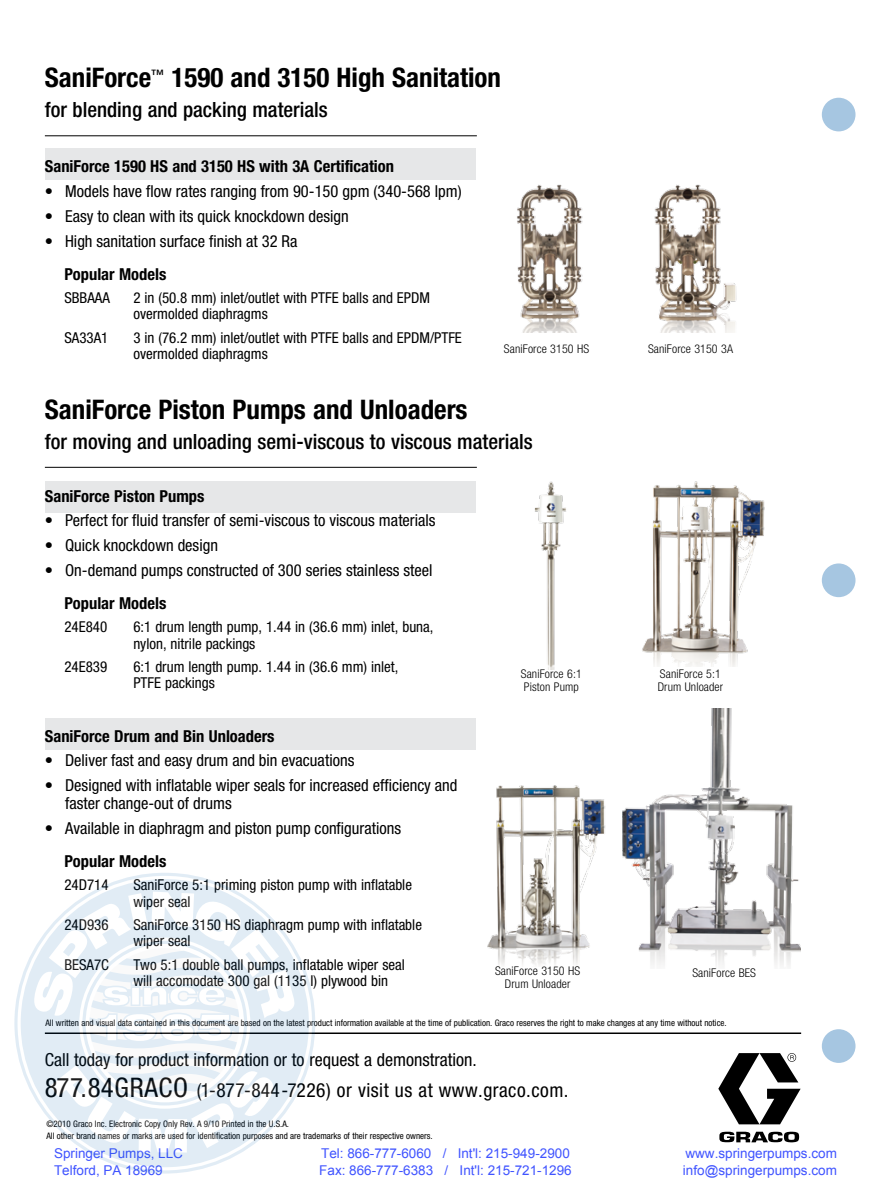
<style>
.page{position:relative;width:891px;height:1188px;background:#fff}
.page>*{position:absolute;margin:0;border:0;box-sizing:border-box;transform-origin:0 0}
.t1{font:700 condensed 27px "Helvetica Neue LT Std";color:#000}
.t2{font:500 condensed 21px "Helvetica Neue LT Std";color:#000}
.t3{font:condensed 19.5px "Helvetica Neue LT Std";letter-spacing:.025em;color:#000}
.t4{font:condensed 18px "Helvetica Neue LT Std";color:#000}
.t5{font:condensed 16.5px/18px "Helvetica Neue LT Std";color:#000}
.t6{font:700 condensed 16.5px "Helvetica Neue LT Std";color:#000}
.t7{font:condensed 15px/16.5px "Helvetica Neue LT Std";color:#000}
.t8{font:13.5px/16.2px "Arial";color:#4054ff}
.t9{font:300 condensed 12px/12.8px "Helvetica Neue LT Std";letter-spacing:.01em;color:#000}
.t10{font:condensed 9px/12px "Helvetica Neue LT Std";color:#000}
.s1{font-size:27px}
</style>
<div class="page">
<div style="left:45px;top:148px;width:430px;height:31px;background:#e6e7e8"></div>
<div style="left:45px;top:482px;width:430px;height:31px;background:#e6e7e8"></div>
<div style="left:45px;top:718px;width:430px;height:31px;background:#e6e7e8"></div>
<div style="left:822px;top:98px;width:34px;height:33px;background:#a6c6e1;border-radius:50%"></div>
<div style="left:822px;top:1029px;width:34px;height:34px;background:#a6c6e1;border-radius:50%"></div>
<div style="left:822px;top:563px;width:34px;height:34px;background:#a6c6e1;border-radius:50%"></div>
<svg style="left:718px;top:1053px;width:83px;height:89px"></svg>
<hr style="left:45px;top:1033px;width:756px;height:1px;background:#000">
<hr style="left:45px;top:135px;width:432px;height:1px;background:#000">
<hr style="left:45px;top:467px;width:432px;height:1px;background:#000">
<img style="left:517px;top:184px;width:66px;height:149px">
<img style="left:654px;top:184px;width:83px;height:149px">
<img style="left:487px;top:785px;width:119px;height:181px">
<img style="left:642px;top:481px;width:123px;height:186px">
<img style="left:534px;top:482px;width:32px;height:187px">
<img style="left:623px;top:709px;width:178px;height:257px">
<svg style="left:16px;top:874px;width:298px;height:298px"></svg>
<svg style="left:33px;top:892px;width:262px;height:261px"></svg>
<h1 class="t1" style="left:45px;top:61px;width:458px">SaniForce<sup>™</sup> 1590 and 3150 High Sanitation</h1>
<h2 class="t2" style="left:45px;top:97px;width:284px">for blending and packing materials</h2>
<p class="t6" style="left:45px;top:156px;width:351px">SaniForce 1590 HS and 3150 HS with 3A Certification</p>
<p class="t5" style="left:45px;top:182px;width:418px">• Models have flow rates ranging from 90-150 gpm (340-568 lpm)</p>
<p class="t5" style="left:45px;top:207px;width:306px">• Easy to clean with its quick knockdown design</p>
<p class="t5" style="left:45px;top:232px;width:254px">• High sanitation surface finish at 32 Ra</p>
<p class="t6" style="left:64px;top:264px;width:104px">Popular Models</p>
<p class="t7" style="left:64px;top:289px;width:47px">SBBAAA</p>
<p class="t7" style="left:133px;top:289px;width:298px">2 in (50.8 mm) inlet/outlet with PTFE balls and EPDM overmolded diaphragms</p>
<p class="t7" style="left:64px;top:329px;width:46px">SA33A1</p>
<p class="t7" style="left:133px;top:329px;width:330px">3 in (76.2 mm) inlet/outlet with PTFE balls and EPDM/PTFE overmolded diaphragms</p>
<p class="t9" style="left:504px;top:342px;width:87px">SaniForce 3150 HS</p>
<p class="t9" style="left:648px;top:342px;width:87px">SaniForce 3150 3A</p>
<h1 class="t1" style="left:45px;top:393px;width:424px">SaniForce Piston Pumps and Unloaders</h1>
<h2 class="t2" style="left:45px;top:429px;width:489px">for moving and unloading semi-viscous to viscous materials</h2>
<p class="t6" style="left:45px;top:486px;width:161px">SaniForce Piston Pumps</p>
<p class="t5" style="left:45px;top:511px;width:392px">• Perfect for fluid transfer of semi-viscous to viscous materials</p>
<p class="t5" style="left:45px;top:536px;width:175px">• Quick knockdown design</p>
<p class="t5" style="left:45px;top:561px;width:389px">• On-demand pumps constructed of 300 series stainless steel</p>
<p class="t6" style="left:64px;top:593px;width:104px">Popular Models</p>
<p class="t7" style="left:64px;top:619px;width:44px">24E840</p>
<p class="t7" style="left:133px;top:619px;width:302px">6:1 drum length pump, 1.44 in (36.6 mm) inlet, buna, nylon, nitrile packings</p>
<p class="t7" style="left:64px;top:658px;width:44px">24E839</p>
<p class="t7" style="left:133px;top:658px;width:267px">6:1 drum length pump. 1.44 in (36.6 mm) inlet,<br>PTFE packings</p>
<p class="t6" style="left:45px;top:726px;width:231px">SaniForce Drum and Bin Unloaders</p>
<p class="t5" style="left:45px;top:751px;width:311px">• Deliver fast and easy drum and bin evacuations</p>
<p class="t5" style="left:65px;top:776px;width:394px;text-indent:-20px">• Designed with inflatable wiper seals for increased efficiency and faster change-out of drums</p>
<p class="t5" style="left:45px;top:819px;width:358px">• Available in diaphragm and piston pump configurations</p>
<p class="t6" style="left:64px;top:851px;width:104px">Popular Models</p>
<p class="t7" style="left:64px;top:877px;width:46px">24D714</p>
<p class="t7" style="left:133px;top:877px;width:280px">SaniForce 5:1 priming piston pump with inflatable wiper seal</p>
<p class="t7" style="left:64px;top:916px;width:46px">24D936</p>
<p class="t7" style="left:133px;top:916px;width:290px">SaniForce 3150 HS diaphragm pump with inflatable wiper seal</p>
<p class="t7" style="left:64px;top:956px;width:46px">BESA7C</p>
<p class="t7" style="left:133px;top:956px;width:273px">Two 5:1 double ball pumps, inflatable wiper seal will accomodate 300 gal (1135 l) plywood bin</p>
<p class="t9" style="left:521px;top:667px;width:62px">SaniForce 6:1<br>Piston Pump</p>
<p class="t9" style="left:495px;top:964px;width:87px;text-align:center">SaniForce 3150 HS<br>Drum Unloader</p>
<p class="t9" style="left:658px;top:667px;width:67px">SaniForce 5:1<br>Drum Unloader</p>
<p class="t9" style="left:692px;top:966px;width:65px">SaniForce BES</p>
<p class="t10" style="left:45px;top:1016px;width:683px">All written and visual data contained in this document are based on the latest product information available at the time of publication. Graco reserves the right to make changes at any time without notice.</p>
<p class="t4" style="left:45px;top:1049px;width:433px">Call today for product information or to request a demonstration.</p>
<h3 class="t3" style="left:45px;top:1079px;width:525px"><span class="s1">877.84GRACO</span> (1-877-844-7226) or visit us at www.graco.com.</h3>
<p class="t10" style="left:46px;top:1118px;width:388px">©2010 Graco Inc. Electronic Copy Only Rev. A 9/10 Printed in the U.S.A.<br>All other brand names or marks are used for identification purposes and are trademarks of their respective owners.</p>
<p class="t8" style="left:54px;top:1146px;width:131px">Springer Pumps, LLC<br>Telford, PA 18969</p>
<p class="t8" style="left:319px;top:1146px;width:254px">Tel: 866-777-6060 / Int'l: 215-949-2900<br>Fax: 866-777-6383 / Int'l: 215-721-1296</p>
<p class="t8" style="left:683px;top:1146px;width:155px">www.springerpumps.com info@springerpumps.com</p>
</div>
